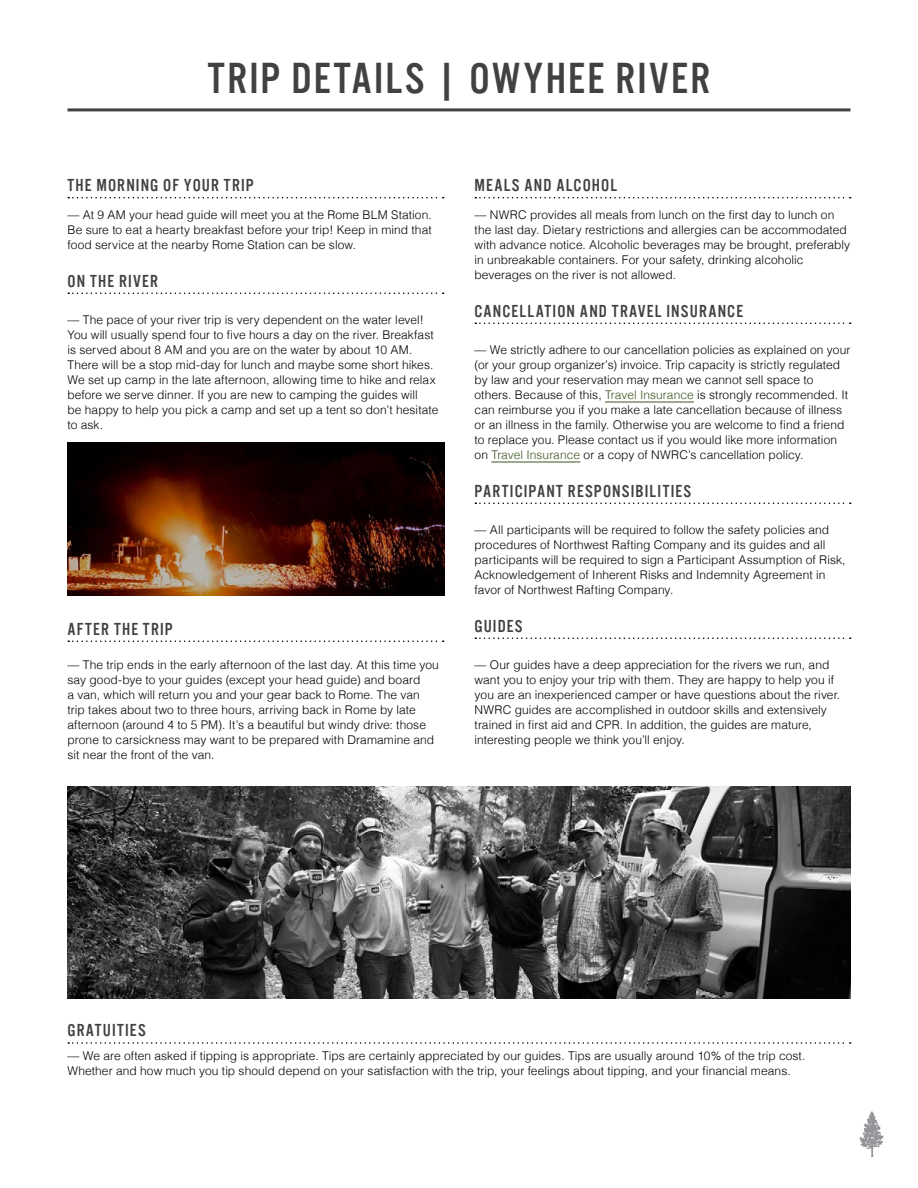
<style>
.page{position:relative;width:918px;height:1188px;background:#fff}
.page>*{position:absolute;margin:0;border:0;box-sizing:border-box;transform-origin:0 0}
.t1{font:45px "Alternate Gothic No 3";letter-spacing:.05em;color:#414042}
.t2{font:18px "Alternate Gothic No 3";letter-spacing:.065em;color:#414042}
.t3{font:300 12px/15px "Helvetica";letter-spacing:.005em;color:#000}
.s1{color:#3e551e}
</style>
<div class="page">
<img style="left:68px;top:786px;width:782px;height:213px">
<img style="left:68px;top:442px;width:376px;height:154px">
<hr style="left:68px;top:108px;width:782px;height:3px;background:#414042">
<svg style="left:68px;top:197px;width:376px;height:1px"></svg>
<svg style="left:68px;top:292px;width:376px;height:2px"></svg>
<svg style="left:68px;top:640px;width:376px;height:2px"></svg>
<svg style="left:475px;top:197px;width:376px;height:1px"></svg>
<svg style="left:475px;top:322px;width:376px;height:2px"></svg>
<hr style="left:605px;top:402px;width:89px;height:1px;background:#3e551e">
<hr style="left:491px;top:462px;width:89px;height:1px;background:#3e551e">
<svg style="left:475px;top:502px;width:376px;height:2px"></svg>
<svg style="left:475px;top:638px;width:376px;height:1px"></svg>
<svg style="left:68px;top:1042px;width:783px;height:2px"></svg>
<svg style="left:860px;top:1111px;width:23px;height:46px"></svg>
<h1 class="t1" style="left:208px;top:55px;width:504px">TRIP DETAILS | OWYHEE RIVER</h1>
<h2 class="t2" style="left:68px;top:175px;width:188px">THE MORNING OF YOUR TRIP</h2>
<p class="t3" style="left:68px;top:208px;width:366px;text-align:justify">— At 9 AM your head guide will meet you at the Rome BLM Station.<br>Be sure to eat a hearty breakfast before your trip! Keep in mind that food service at the nearby Rome Station can be slow.</p>
<h2 class="t2" style="left:68px;top:271px;width:92px">ON THE RIVER</h2>
<p class="t3" style="left:68px;top:313px;width:372px">— The pace of your river trip is very dependent on the water level!<br>You will usually spend four to five hours a day on the river. Breakfast is served about 8 AM and you are on the water by about 10 AM.<br>There will be a stop mid-day for lunch and maybe some short hikes.<br>We set up camp in the late afternoon, allowing time to hike and relax before we serve dinner. If you are new to camping the guides will<br>be happy to help you pick a camp and set up a tent so don’t hesitate to ask.</p>
<h2 class="t2" style="left:68px;top:619px;width:107px">AFTER THE TRIP</h2>
<p class="t3" style="left:68px;top:658px;width:373px">— The trip ends in the early afternoon of the last day. At this time you say good-bye to your guides (except your head guide) and board<br>a van, which will return you and your gear back to Rome. The van trip takes about two to three hours, arriving back in Rome by late afternoon (around 4 to 5 PM). It’s a beautiful but windy drive: those prone to carsickness may want to be prepared with Dramamine and sit near the front of the van.</p>
<h2 class="t2" style="left:475px;top:175px;width:144px">MEALS AND ALCOHOL</h2>
<p class="t3" style="left:475px;top:208px;width:377px">— NWRC provides all meals from lunch on the first day to lunch on the last day. Dietary restrictions and allergies can be accommodated with advance notice. Alcoholic beverages may be brought, preferably in unbreakable containers. For your safety, drinking alcoholic beverages on the river is not allowed.</p>
<h2 class="t2" style="left:475px;top:301px;width:270px">CANCELLATION AND TRAVEL INSURANCE</h2>
<p class="t3" style="left:475px;top:343px;width:377px">— We strictly adhere to our cancellation policies as explained on your (or your group organizer’s) invoice. Trip capacity is strictly regulated by law and your reservation may mean we cannot sell space to others. Because of this, <span class="s1">Travel Insurance</span> is strongly recommended. It can reimburse you if you make a late cancellation because of illness or an illness in the family. Otherwise you are welcome to find a friend to replace you. Please contact us if you would like more information on <span class="s1">Travel Insurance</span> or a copy of NWRC’s cancellation policy.</p>
<h2 class="t2" style="left:475px;top:481px;width:218px">PARTICIPANT RESPONSIBILITIES</h2>
<p class="t3" style="left:475px;top:523px;width:373px">— All participants will be required to follow the safety policies and procedures of Northwest Rafting Company and its guides and all participants will be required to sign a Participant Assumption of Risk, Acknowledgement of Inherent Risks and Indemnity Agreement in favor of Northwest Rafting Company.</p>
<h2 class="t2" style="left:475px;top:616px;width:49px">GUIDES</h2>
<p class="t3" style="left:475px;top:658px;width:367px">— Our guides have a deep appreciation for the rivers we run, and want you to enjoy your trip with them. They are happy to help you if you are an inexperienced camper or have questions about the river.<br>NWRC guides are accomplished in outdoor skills and extensively trained in first aid and CPR. In addition, the guides are mature, interesting people we think you’ll enjoy.</p>
<h2 class="t2" style="left:67px;top:1021px;width:80px">GRATUITIES</h2>
<p class="t3" style="left:67px;top:1049px;width:739px">— We are often asked if tipping is appropriate. Tips are certainly appreciated by our guides. Tips are usually around 10% of the trip cost.<br>Whether and how much you tip should depend on your satisfaction with the trip, your feelings about tipping, and your financial means.</p>
</div>
